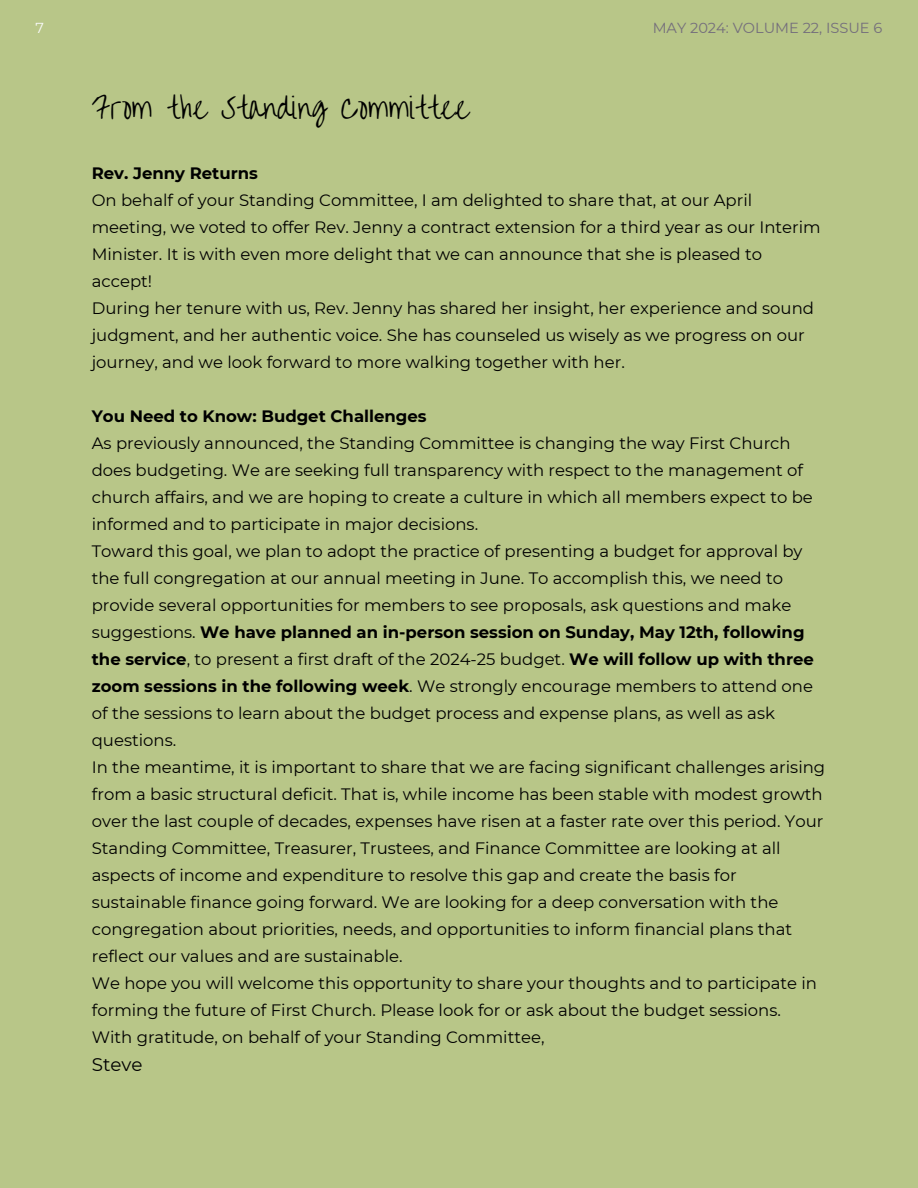
<style>
.page{position:relative;width:918px;height:1188px;background:#b8c688}
.page>*{position:absolute;margin:0;border:0;box-sizing:border-box;transform-origin:0 0}
.t1{font:28.5px "Overthe Rainbow";color:#000}
.t2{font:18.3px "Montserrat";color:#000}
.t3{font:16.5px/27px "Montserrat";color:#000}
.t4{font:14.55px "Montserrat";color:#746e7c}
.t5{font:14.4px "Montserrat";color:#f9faf9}
.s1{font-weight:700}
</style>
<div class="page">
<p class="t5" style="left:36px;top:19px;width:10px">7</p>
<p class="t4" style="left:653px;top:19px;width:231px">MAY 2024: VOLUME 22, ISSUE 6</p>
<h1 class="t1" style="left:92px;top:92px;width:379px">From the Standing Committee</h1>
<h2 class="t3" style="left:92px;top:159px;width:730px"><span class="s1">Rev. Jenny Returns<br></span>On behalf of your Standing Committee, I am delighted to share that, at our April meeting, we voted to offer Rev. Jenny a contract extension for a third year as our Interim Minister. It is with even more delight that we can announce that she is pleased to accept!<br>During her tenure with us, Rev. Jenny has shared her insight, her experience and sound judgment, and her authentic voice. She has counseled us wisely as we progress on our journey, and we look forward to more walking together with her.</h2>
<h2 class="t3" style="left:92px;top:402px;width:735px"><span class="s1">You Need to Know: Budget Challenges<br></span>As previously announced, the Standing Committee is changing the way First Church does budgeting. We are seeking full transparency with respect to the management of church affairs, and we are hoping to create a culture in which all members expect to be informed and to participate in major decisions.<br>Toward this goal, we plan to adopt the practice of presenting a budget for approval by the full congregation at our annual meeting in June. To accomplish this, we need to provide several opportunities for members to see proposals, ask questions and make suggestions. <span class="s1">We have planned an in-person session on Sunday, May 12th, following the service</span>, to present a first draft of the 2024-25 budget. <span class="s1">We will follow up with three zoom sessions in the following week</span>. We strongly encourage members to attend one of the sessions to learn about the budget process and expense plans, as well as ask questions.<br>In the meantime, it is important to share that we are facing significant challenges arising from a basic structural deficit. That is, while income has been stable with modest growth over the last couple of decades, expenses have risen at a faster rate over this period. Your Standing Committee, Treasurer, Trustees, and Finance Committee are looking at all aspects of income and expenditure to resolve this gap and create the basis for sustainable finance going forward. We are looking for a deep conversation with the congregation about priorities, needs, and opportunities to inform financial plans that reflect our values and are sustainable.<br>We hope you will welcome this opportunity to share your thoughts and to participate in forming the future of First Church. Please look for or ask about the budget sessions.<br>With gratitude, on behalf of your Standing Committee,</h2>
<h2 class="t2" style="left:92px;top:1053px;width:52px">Steve</h2>
</div>
